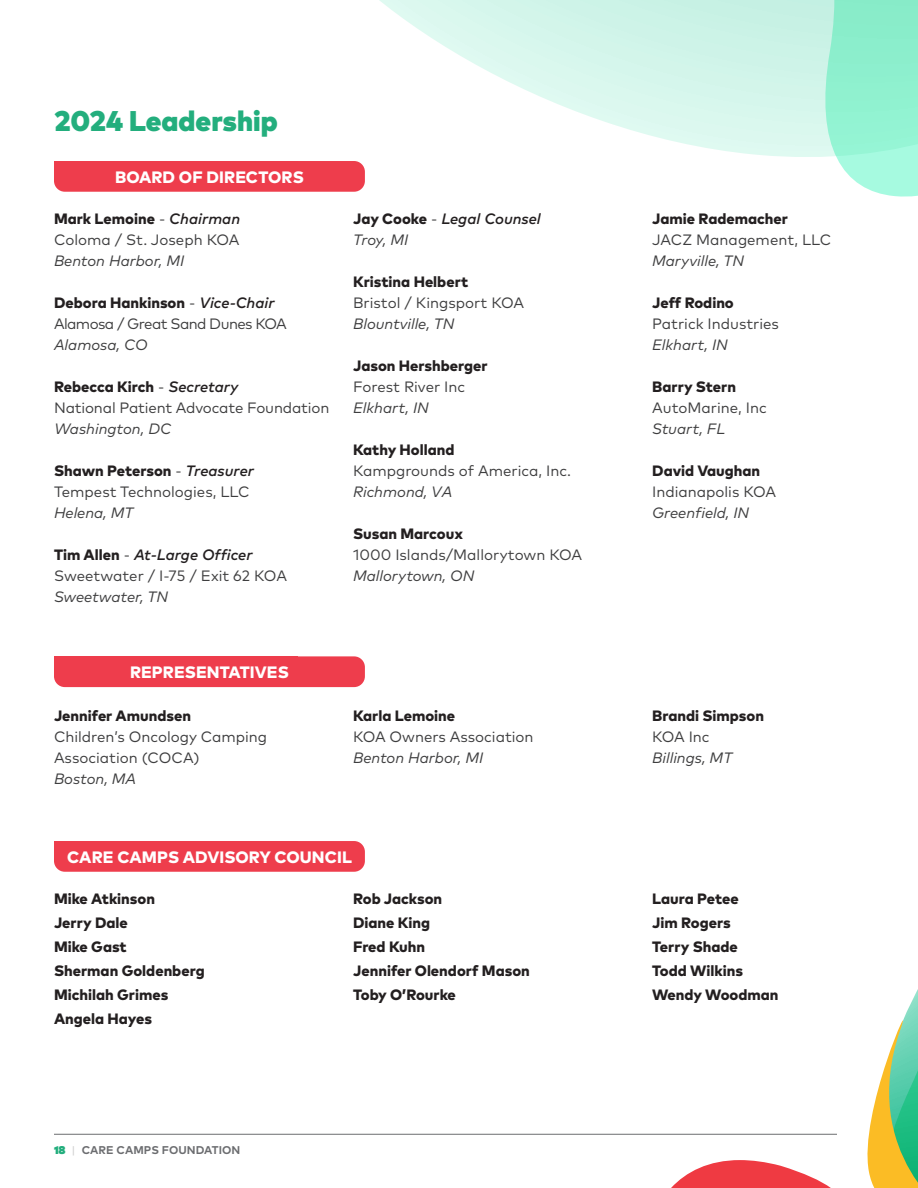
<style>
.page{position:relative;width:918px;height:1188px;background:#fff}
.page>*{position:absolute;margin:0;border:0;box-sizing:border-box;transform-origin:0 0}
.t1{font:900 28.5px "Mark Pro";color:#23ae7d}
.t2{font:800 16.5px "Mark Pro";letter-spacing:.005em;color:#fff}
.t3{font:800 15px "Mark Pro";color:#231f20}
.t4{font:15px/21px "Mark Pro";color:#3e3e3f}
.t5{font:italic 15px "Mark Pro";color:#3e3e3f}
.t6{font:italic 500 15px "Mark Pro";color:#231f20}
.t7{font:15px "Mark Pro";letter-spacing:-.04em;color:#3e3e3f}
.t8{font:700 11.25px "Mark Pro";letter-spacing:.005em;color:#6c6d70}
.s1{font-weight:400;color:#3e3e3f}
.s2{font-weight:500;font-style:italic}
.s3{font-weight:800;font-style:normal}
.s4{font-weight:400;font-style:normal;color:#3e3e3f}
.s5{font-weight:900;color:#23ae7d}
.s6{font-weight:400;color:#cbcbcb}
</style>
<div class="page">
<svg style="left:357px;top:166px;width:561px;height:31px"></svg>
<svg style="left:357px;top:0;width:561px;height:166px"></svg>
<svg style="left:671px;top:1160px;width:160px;height:28px"></svg>
<svg style="left:867px;top:989px;width:51px;height:199px"></svg>
<div style="left:54px;top:161px;width:311px;height:31px;background:#ee3d4c;border-radius:11px"></div>
<div style="left:54px;top:161px;width:243px;height:16px;background:#ee3d4c"></div>
<div style="left:54px;top:656px;width:311px;height:31px;background:#ee3d4c;border-radius:11px"></div>
<div style="left:54px;top:656px;width:243px;height:16px;background:#ee3d4c"></div>
<div style="left:54px;top:841px;width:311px;height:31px;background:#ee3d4c;border-radius:11px"></div>
<div style="left:54px;top:841px;width:243px;height:16px;background:#ee3d4c"></div>
<hr style="left:54px;top:1134px;width:783px;height:1px;background:#6c6d70">
<p class="t1" style="left:54px;top:99px;width:225px">2024 Leadership</p>
<p class="t2" style="left:115px;top:164px;width:190px">BOARD OF DIRECTORS</p>
<p class="t3" style="left:54px;top:207px;width:188px">Mark Lemoine <span class="s1">-</span> <span class="s2">Chairman</span></p>
<p class="t4" style="left:54px;top:228px;width:187px">Coloma / St. Joseph KOA</p>
<p class="t5" style="left:54px;top:250px;width:132px">Benton Harbor, MI</p>
<p class="t3" style="left:54px;top:291px;width:222px">Debora Hankinson <span class="s1">-</span> <span class="s2">Vice-Chair</span></p>
<p class="t7" style="left:54px;top:313px;width:234px">Alamosa / Great Sand Dunes KOA</p>
<p class="t5" style="left:54px;top:334px;width:95px">Alamosa, CO</p>
<p class="t3" style="left:54px;top:375px;width:186px">Rebecca Kirch <span class="s1">-</span> <span class="s2">Secretary</span></p>
<p class="t4" style="left:54px;top:396px;width:277px">National Patient Advocate Foundation</p>
<p class="t5" style="left:54px;top:418px;width:119px">Washington, DC</p>
<p class="t3" style="left:54px;top:459px;width:202px">Shawn Peterson <span class="s1">-</span> <span class="s2">Treasurer</span></p>
<p class="t4" style="left:54px;top:480px;width:197px">Tempest Technologies, LLC</p>
<p class="t5" style="left:54px;top:502px;width:81px">Helena, MT</p>
<p class="t6" style="left:54px;top:544px;width:200px"><span class="s3">Tim Allen</span> <span class="s4">-</span> At-Large Officer</p>
<p class="t4" style="left:54px;top:564px;width:234px">Sweetwater / I-75 / Exit 62 KOA</p>
<p class="t5" style="left:54px;top:586px;width:116px">Sweetwater, TN</p>
<p class="t2" style="left:130px;top:660px;width:160px">REPRESENTATIVES</p>
<p class="t3" style="left:54px;top:704px;width:139px">Jennifer Amundsen</p>
<p class="t4" style="left:54px;top:725px;width:215px">Children’s Oncology Camping<br>Association (COCA)</p>
<p class="t5" style="left:54px;top:767px;width:84px">Boston, MA</p>
<p class="t6" style="left:353px;top:208px;width:189px"><span class="s3">Jay Cooke</span> <span class="s4">-</span> Legal Counsel</p>
<p class="t5" style="left:353px;top:229px;width:57px">Troy, MI</p>
<p class="t3" style="left:353px;top:270px;width:117px">Kristina Helbert</p>
<p class="t4" style="left:353px;top:291px;width:173px">Bristol / Kingsport KOA</p>
<p class="t5" style="left:353px;top:313px;width:103px">Blountville, TN</p>
<p class="t3" style="left:353px;top:354px;width:136px">Jason Hershberger</p>
<p class="t4" style="left:353px;top:375px;width:113px">Forest River Inc</p>
<p class="t5" style="left:353px;top:397px;width:77px">Elkhart, IN</p>
<p class="t3" style="left:353px;top:438px;width:103px">Kathy Holland</p>
<p class="t4" style="left:353px;top:459px;width:219px">Kampgrounds of America, Inc.</p>
<p class="t5" style="left:353px;top:481px;width:101px">Richmond, VA</p>
<p class="t3" style="left:353px;top:522px;width:111px">Susan Marcoux</p>
<p class="t4" style="left:353px;top:543px;width:231px">1000 Islands/Mallorytown KOA</p>
<p class="t5" style="left:353px;top:565px;width:123px">Mallorytown, ON</p>
<p class="t3" style="left:353px;top:704px;width:104px">Karla Lemoine</p>
<p class="t4" style="left:353px;top:725px;width:182px">KOA Owners Association</p>
<p class="t5" style="left:353px;top:746px;width:132px">Benton Harbor, MI</p>
<p class="t2" style="left:67px;top:844px;width:286px">CARE CAMPS ADVISORY COUNCIL</p>
<p class="t3" style="left:54px;top:887px;width:103px">Mike Atkinson</p>
<p class="t3" style="left:54px;top:911px;width:75px">Jerry Dale</p>
<p class="t3" style="left:54px;top:935px;width:74px">Mike Gast</p>
<p class="t3" style="left:54px;top:959px;width:152px">Sherman Goldenberg</p>
<p class="t3" style="left:54px;top:983px;width:116px">Michilah Grimes</p>
<p class="t3" style="left:54px;top:1007px;width:100px">Angela Hayes</p>
<p class="t8" style="left:54px;top:1141px;width:188px"><span class="s5">18</span> <span class="s6">|</span> CARE CAMPS FOUNDATION</p>
<p class="t3" style="left:353px;top:887px;width:91px">Rob Jackson</p>
<p class="t3" style="left:353px;top:911px;width:79px">Diane King</p>
<p class="t3" style="left:353px;top:935px;width:73px">Fred Kuhn</p>
<p class="t3" style="left:353px;top:959px;width:178px">Jennifer Olendorf Mason</p>
<p class="t3" style="left:353px;top:983px;width:104px">Toby O’Rourke</p>
<p class="t3" style="left:652px;top:207px;width:137px">Jamie Rademacher</p>
<p class="t4" style="left:652px;top:228px;width:181px">JACZ Management, LLC</p>
<p class="t5" style="left:652px;top:250px;width:93px">Maryville, TN</p>
<p class="t3" style="left:652px;top:291px;width:83px">Jeff Rodino</p>
<p class="t4" style="left:652px;top:312px;width:128px">Patrick Industries</p>
<p class="t5" style="left:652px;top:334px;width:77px">Elkhart, IN</p>
<p class="t3" style="left:652px;top:375px;width:85px">Barry Stern</p>
<p class="t4" style="left:652px;top:396px;width:116px">AutoMarine, Inc</p>
<p class="t5" style="left:652px;top:418px;width:75px">Stuart, FL</p>
<p class="t3" style="left:652px;top:459px;width:110px">David Vaughan</p>
<p class="t4" style="left:652px;top:480px;width:126px">Indianapolis KOA</p>
<p class="t5" style="left:652px;top:502px;width:99px">Greenfield, IN</p>
<p class="t3" style="left:652px;top:704px;width:113px">Brandi Simpson</p>
<p class="t4" style="left:652px;top:725px;width:59px">KOA Inc</p>
<p class="t5" style="left:652px;top:746px;width:82px">Billings, MT</p>
<p class="t3" style="left:652px;top:887px;width:88px">Laura Petee</p>
<p class="t3" style="left:652px;top:911px;width:80px">Jim Rogers</p>
<p class="t3" style="left:652px;top:935px;width:87px">Terry Shade</p>
<p class="t3" style="left:652px;top:959px;width:92px">Todd Wilkins</p>
<p class="t3" style="left:652px;top:983px;width:128px">Wendy Woodman</p>
</div>
